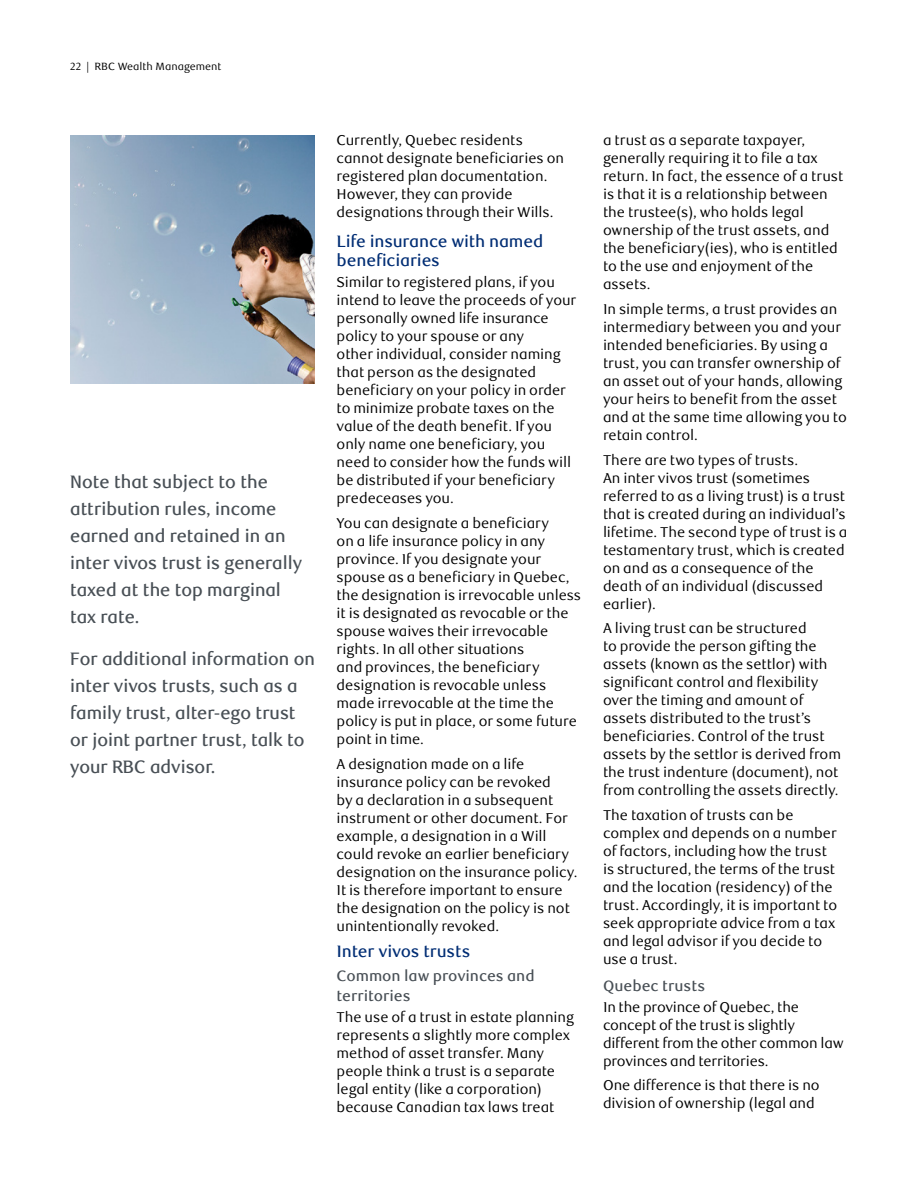
<style>
.page{position:relative;width:918px;height:1188px;background:#fff}
.page>*{position:absolute;margin:0;border:0;box-sizing:border-box;transform-origin:0 0}
._4_Body_Text{font:500 18px/27px "RBC Display";color:#484f55}
.Body_Area_Text_Headline{font:500 16.5px/19.5px "RBC Text";letter-spacing:-.01em;color:#002d74}
._5_Subhead_L1{font:500 15px/19.5px "RBC Text";letter-spacing:-.005em;color:#484f55}
.Body_Area_a-_List_Bullet{font:14.25px/18px "RBC Text";letter-spacing:-.005em;color:#000}
.t1{font:10.5px "RBC Text";color:#000}
</style>
<div class="page">
<img style="left:70px;top:135px;width:245px;height:249px">
<p class="t1" style="left:70px;top:60px;width:153px">22 | RBC Wealth Management</p>
<p class="_4_Body_Text" style="left:70px;top:469px;width:233px">Note that subject to the attribution rules, income earned and retained in an inter vivos trust is generally taxed at the top marginal tax rate.</p>
<p class="_4_Body_Text" style="left:70px;top:645px;width:246px">For additional information on inter vivos trusts, such as a family trust, alter-ego trust or joint partner trust, talk to your RBC advisor.</p>
<p class="Body_Area_a-_List_Bullet" style="left:337px;top:132px;width:229px">Currently, Quebec residents cannot designate beneficiaries on registered plan documentation.<br>However, they can provide designations through their Wills.</p>
<h2 class="Body_Area_Text_Headline" style="left:337px;top:232px;width:208px">Life insurance with named beneficiaries</h2>
<p class="Body_Area_a-_List_Bullet" style="left:337px;top:274px;width:241px">Similar to registered plans, if you intend to leave the proceeds of your personally owned life insurance policy to your spouse or any<br>other individual, consider naming that person as the designated beneficiary on your policy in order to minimize probate taxes on the value of the death benefit. If you only name one beneficiary, you need to consider how the funds will be distributed if your beneficiary predeceases you.</p>
<p class="Body_Area_a-_List_Bullet" style="left:337px;top:515px;width:246px">You can designate a beneficiary<br>on a life insurance policy in any province. If you designate your spouse as a beneficiary in Quebec, the designation is irrevocable unless it is designated as revocable or the spouse waives their irrevocable rights. In all other situations<br>and provinces, the beneficiary designation is revocable unless made irrevocable at the time the policy is put in place, or some future point in time.</p>
<p class="Body_Area_a-_List_Bullet" style="left:337px;top:755px;width:242px">A designation made on a life insurance policy can be revoked<br>by a declaration in a subsequent instrument or other document. For example, a designation in a Will could revoke an earlier beneficiary designation on the insurance policy.<br>It is therefore important to ensure the designation on the policy is not unintentionally revoked.</p>
<h2 class="Body_Area_Text_Headline" style="left:337px;top:942px;width:135px">Inter vivos trusts</h2>
<h3 class="_5_Subhead_L1" style="left:337px;top:967px;width:200px">Common law provinces and territories</h3>
<p class="Body_Area_a-_List_Bullet" style="left:337px;top:1008px;width:239px">The use of a trust in estate planning represents a slightly more complex method of asset transfer. Many people think a trust is a separate legal entity (like a corporation) because Canadian tax laws treat</p>
<p class="Body_Area_a-_List_Bullet" style="left:603px;top:132px;width:242px">a trust as a separate taxpayer, generally requiring it to file a tax return. In fact, the essence of a trust is that it is a relationship between the trustee(s), who holds legal ownership of the trust assets, and the beneficiary(ies), who is entitled to the use and enjoyment of the assets.</p>
<p class="Body_Area_a-_List_Bullet" style="left:603px;top:300px;width:245px">In simple terms, a trust provides an intermediary between you and your intended beneficiaries. By using a trust, you can transfer ownership of an asset out of your hands, allowing your heirs to benefit from the asset and at the same time allowing you to retain control.</p>
<p class="Body_Area_a-_List_Bullet" style="left:603px;top:451px;width:246px">There are two types of trusts.<br>An inter vivos trust (sometimes referred to as a living trust) is a trust that is created during an individual’s lifetime. The second type of trust is a testamentary trust, which is created on and as a consequence of the death of an individual (discussed earlier).</p>
<p class="Body_Area_a-_List_Bullet" style="left:603px;top:620px;width:240px">A living trust can be structured<br>to provide the person gifting the assets (known as the settlor) with significant control and flexibility over the timing and amount of assets distributed to the trust’s beneficiaries. Control of the trust assets by the settlor is derived from the trust indenture (document), not from controlling the assets directly.</p>
<p class="Body_Area_a-_List_Bullet" style="left:603px;top:807px;width:236px">The taxation of trusts can be complex and depends on a number of factors, including how the trust is structured, the terms of the trust and the location (residency) of the trust. Accordingly, it is important to seek appropriate advice from a tax and legal advisor if you decide to use a trust.</p>
<h3 class="_5_Subhead_L1" style="left:603px;top:976px;width:104px">Quebec trusts</h3>
<p class="Body_Area_a-_List_Bullet" style="left:603px;top:998px;width:242px">In the province of Quebec, the concept of the trust is slightly different from the other common law provinces and territories.</p>
<p class="Body_Area_a-_List_Bullet" style="left:603px;top:1077px;width:218px">One difference is that there is no division of ownership (legal and</p>
</div>
